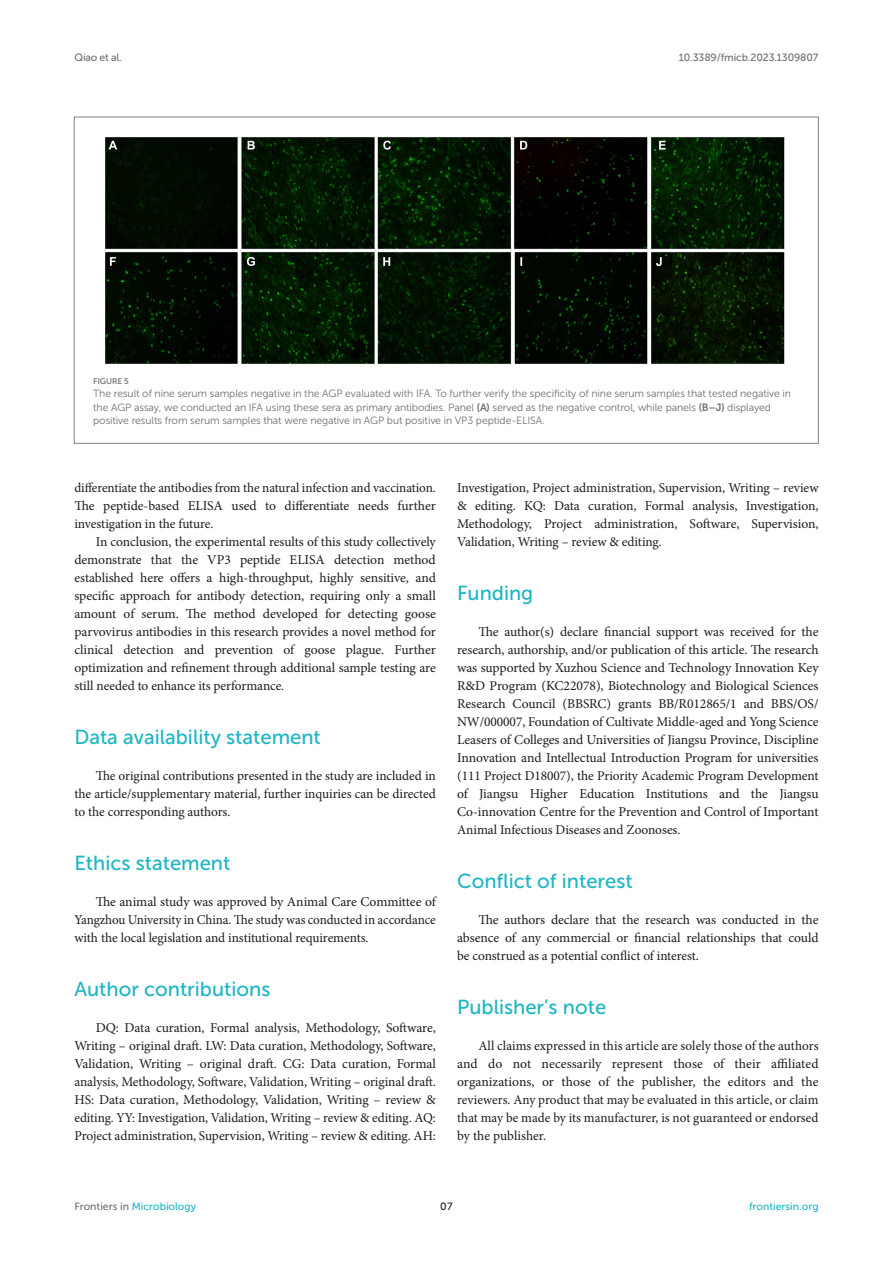
<style>
.page{position:relative;width:893px;height:1263px;background:#fff}
.page>*{position:absolute;margin:0;border:0;box-sizing:border-box;transform-origin:0 0}
.HEAD_1{font:20.25px "Museo Sans 500";color:#1db5c3}
.TEXT_FLUSH{font:13.5px/18px "Minion Pro";letter-spacing:-.005em;color:#1b1c1b;text-align:justify}
.TEXT{font:13.5px/18px "Minion Pro";letter-spacing:-.005em;color:#1b1c1b;text-align:justify}
.FIG_LEG{font:10.5px/13.5px "Museo Sans 300";letter-spacing:-.01em;color:#706f70}
.t1{font:10.5px "Museo Sans 500";color:#1db5c3}
.t2{font:10.5px "Museo Sans 500";letter-spacing:-.015em;color:#706f70}
.t3{font:10.5px "Museo Sans 500";color:#1b1c1b}
.FIG_HD{font:8.25px "Museo Sans 700";letter-spacing:-.01em;color:#7e7f7f}
.s1{font-family:"Museo Sans 700"}
.s2{color:#706f70}
</style>
<div class="page">
<img style="left:105px;top:137px;width:680px;height:227px">
<p class="t2" style="left:74px;top:51px;width:49px">Qiao et al.</p>
<p class="t2" style="left:679px;top:51px;width:141px">10.3389/fmicb.2023.1309807</p>
<p class="FIG_HD" style="left:93px;top:376px;width:37px">FIGURE 5</p>
<p class="FIG_LEG" style="left:93px;top:387px;width:699px">The result of nine serum samples negative in the AGP evaluated with IFA. To further verify the specificity of nine serum samples that tested negative in the AGP assay, we conducted an IFA using these sera as primary antibodies. Panel <span class="s1">(A)</span> served as the negative control, while panels <span class="s1">(B–J)</span> displayed positive results from serum samples that were negative in AGP but positive in VP3 peptide-ELISA.</p>
<p class="TEXT_FLUSH" style="left:74px;top:479px;width:363px">differentiate the antibodies from the natural infection and vaccination.<br>The peptide-based ELISA used to differentiate needs further investigation in the future.</p>
<p class="TEXT" style="left:74px;top:533px;width:363px;text-indent:21px">In conclusion, the experimental results of this study collectively demonstrate that the VP3 peptide ELISA detection method established here offers a high-throughput, highly sensitive, and specific approach for antibody detection, requiring only a small amount of serum. The method developed for detecting goose parvovirus antibodies in this research provides a novel method for clinical detection and prevention of goose plague. Further optimization and refinement through additional sample testing are still needed to enhance its performance.</p>
<p class="HEAD_1" style="left:74px;top:726px;width:248px">Data availability statement</p>
<p class="TEXT_FLUSH" style="left:74px;top:767px;width:363px;text-indent:21px">The original contributions presented in the study are included in the article/supplementary material, further inquiries can be directed to the corresponding authors.</p>
<p class="HEAD_1" style="left:74px;top:852px;width:158px">Ethics statement</p>
<p class="TEXT_FLUSH" style="left:74px;top:893px;width:363px;text-indent:21px">The animal study was approved by Animal Care Committee of Yangzhou University in China. The study was conducted in accordance with the local legislation and institutional requirements.</p>
<p class="HEAD_1" style="left:74px;top:978px;width:197px">Author contributions</p>
<p class="TEXT_FLUSH" style="left:74px;top:1019px;width:363px;text-indent:21px">DQ: Data curation, Formal analysis, Methodology, Software, Writing – original draft. LW: Data curation, Methodology, Software, Validation, Writing – original draft. CG: Data curation, Formal analysis, Methodology, Software, Validation, Writing – original draft.<br>HS: Data curation, Methodology, Validation, Writing – review &amp; editing. YY: Investigation, Validation, Writing – review &amp; editing. AQ:<br>Project administration, Supervision, Writing – review &amp; editing. AH:</p>
<p class="TEXT_FLUSH" style="left:457px;top:479px;width:363px">Investigation, Project administration, Supervision, Writing – review &amp; editing. KQ: Data curation, Formal analysis, Investigation, Methodology, Project administration, Software, Supervision, Validation, Writing – review &amp; editing.</p>
<p class="HEAD_1" style="left:457px;top:582px;width:78px">Funding</p>
<p class="TEXT_FLUSH" style="left:457px;top:623px;width:363px;text-indent:21px">The author(s) declare financial support was received for the research, authorship, and/or publication of this article. The research was supported by Xuzhou Science and Technology Innovation Key R&amp;D Program (KC22078), Biotechnology and Biological Sciences Research Council (BBSRC) grants BB/R012865/1 and BBS/OS/ NW/000007, Foundation of Cultivate Middle-aged and Yong Science Leasers of Colleges and Universities of Jiangsu Province, Discipline Innovation and Intellectual Introduction Program for universities (111 Project D18007), the Priority Academic Program Development of Jiangsu Higher Education Institutions and the Jiangsu Co-innovation Centre for the Prevention and Control of Important Animal Infectious Diseases and Zoonoses.</p>
<p class="HEAD_1" style="left:457px;top:870px;width:177px">Conflict of interest</p>
<p class="TEXT_FLUSH" style="left:457px;top:911px;width:363px;text-indent:21px">The authors declare that the research was conducted in the absence of any commercial or financial relationships that could be construed as a potential conflict of interest.</p>
<p class="HEAD_1" style="left:457px;top:996px;width:151px">Publisher’s note</p>
<p class="TEXT_FLUSH" style="left:457px;top:1037px;width:363px;text-indent:21px">All claims expressed in this article are solely those of the authors and do not necessarily represent those of their affiliated organizations, or those of the publisher, the editors and the reviewers. Any product that may be evaluated in this article, or claim that may be made by its manufacturer, is not guaranteed or endorsed by the publisher.</p>
<p class="t1" style="left:74px;top:1200px;width:123px"><span class="s2">Frontiers in</span> Microbiology</p>
<p class="t3" style="left:440px;top:1200px;width:14px">07</p>
<p class="t1" style="left:749px;top:1200px;width:71px">frontiersin.org</p>
</div>
